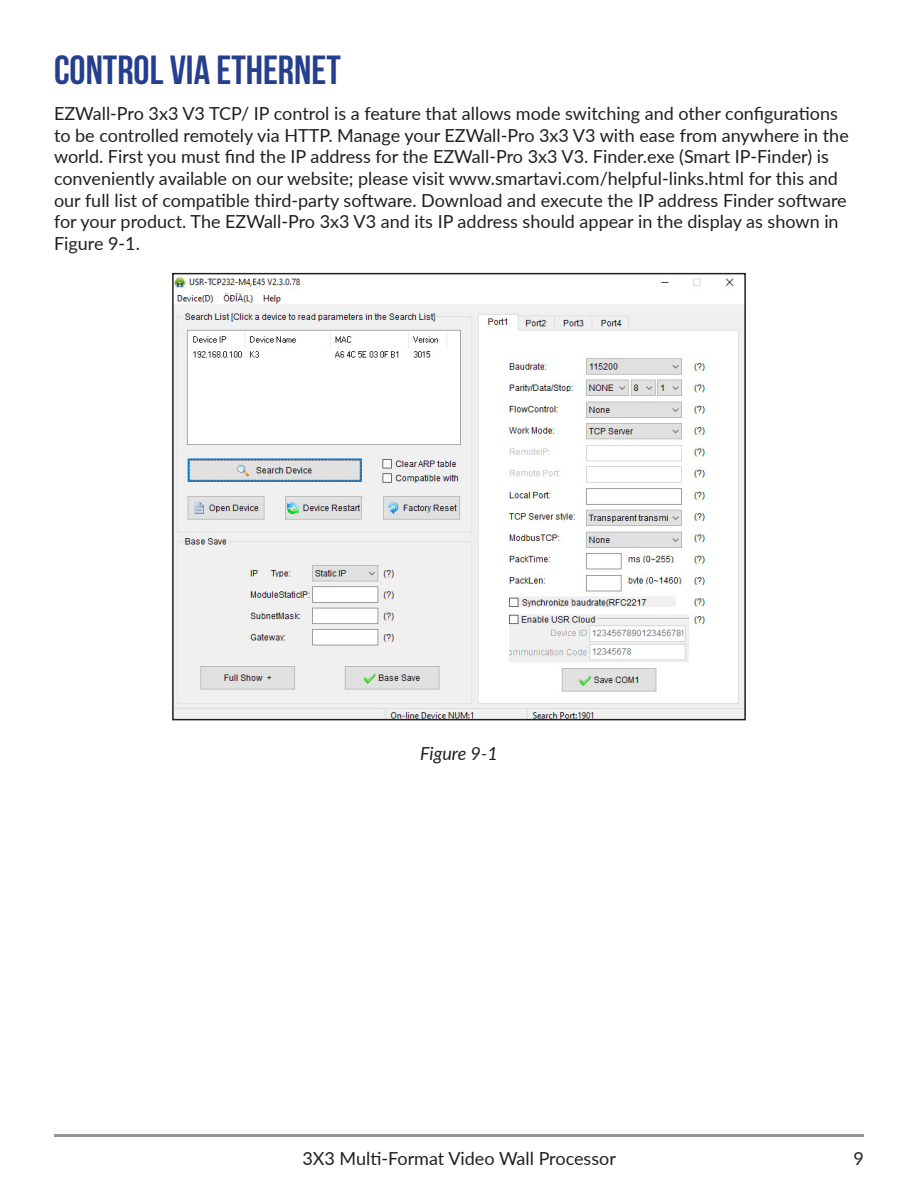
<style>
.page{position:relative;width:918px;height:1188px;background:#fff}
.page>*{position:absolute;margin:0;border:0;box-sizing:border-box;transform-origin:0 0}
.t1{font:700 40.5px "Bebas Neue";color:#253f8e}
.t2{font:18px/21.6px "Lato";color:#231f20}
.t3{font:italic 18px "Lato";color:#231f20}
</style>
<div class="page">
<hr style="left:54px;top:1134px;width:810px;height:3px;background:#969696">
<img style="left:175px;top:276px;width:568px;height:441px">
<div style="left:172px;top:273px;width:574px;height:447px;border:2px solid #231f20"></div>
<p class="t1" style="left:54px;top:48px;width:288px">CONTROL VIA ETHERNET</p>
<p class="t2" style="left:54px;top:102px;width:796px">EZWall-Pro 3x3 V3 TCP/ IP control is a feature that allows mode switching and other configurations to be controlled remotely via HTTP. Manage your EZWall-Pro 3x3 V3 with ease from anywhere in the world. First you must find the IP address for the EZWall-Pro 3x3 V3. Finder.exe (Smart IP-Finder) is conveniently available on our website; please visit www.smartavi.com/helpful-links.html for this and our full list of compatible third-party software. Download and execute the IP address Finder software for your product. The EZWall-Pro 3x3 V3 and its IP address should appear in the display as shown in Figure 9-1.</p>
<p class="t3" style="left:420px;top:741px;width:79px">Figure 9-1</p>
<p class="t2" style="left:302px;top:1147px;width:315px">3X3 Multi-Format Video Wall Processor</p>
<p class="t2" style="left:854px;top:1147px;width:12px">9</p>
</div>
